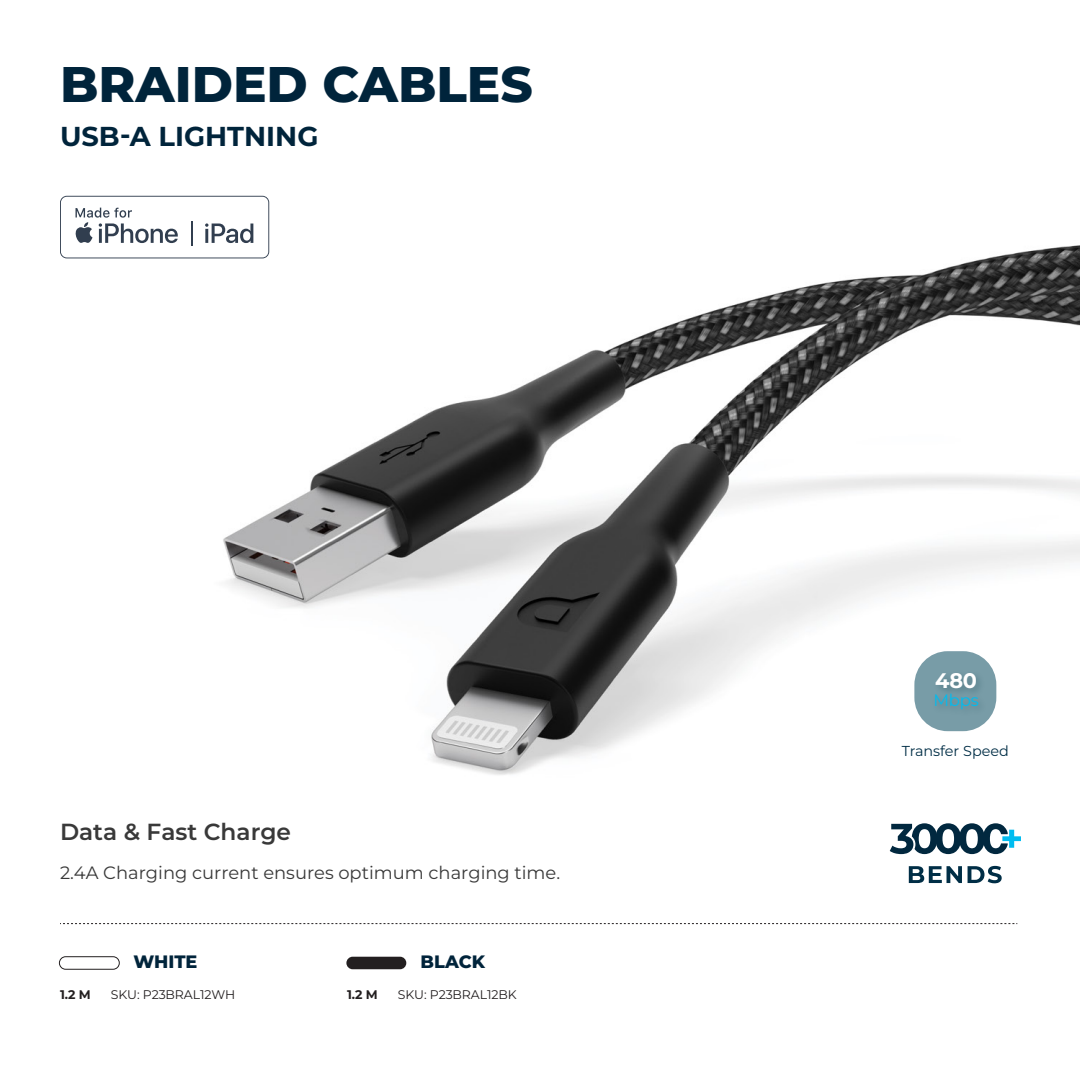
<style>
.page{position:relative;width:1080px;height:1080px;background:#fff}
.page>*{position:absolute;margin:0;border:0;box-sizing:border-box;transform-origin:0 0}
.t1{font:800 50px "Montserrat";color:#00243b}
.t2{font:700 27.3px "Montserrat";color:#00243b}
.t3{font:600 23.3px "Montserrat";color:#393939}
.t4{font:700 21.1px "Montserrat";color:#fff}
.t5{font:17.9px "Montserrat";color:#393939}
.t6{font:800 17.9px "Montserrat";color:#00243b}
.t7{font:16.6px "Montserrat";color:#00bcf0}
.t8{font:14.4px "Montserrat";color:#002e46}
.t9{font:12.5px "Montserrat";letter-spacing:-.005em;color:#231f20}
.t10{font:700 12.5px "Montserrat";color:#231f20}
</style>
<div class="page">
<img style="left:58px;top:195px;width:1022px;height:775px">
<svg style="left:60px;top:196px;width:209px;height:62px"></svg>
<svg style="left:890px;top:823px;width:131px;height:31px"></svg>
<svg style="left:909px;top:866px;width:53px;height:17px"></svg>
<svg style="left:968px;top:866px;width:34px;height:17px"></svg>
<div style="left:59px;top:957px;width:60px;height:12px;background:#fff;border-radius:6px"></div>
<div style="left:59px;top:956px;width:61px;height:14px;border:1px solid #231f20;border-radius:6px"></div>
<svg style="left:60px;top:923px;width:957px;height:1px"></svg>
<div style="left:346px;top:957px;width:60px;height:12px;background:#231f20;border-radius:6px"></div>
<svg style="left:914px;top:651px;width:82px;height:80px;background:#769aa5"></svg>
<h1 class="t1" style="left:60px;top:48px;width:474px">BRAIDED CABLES</h1>
<h2 class="t2" style="left:60px;top:117px;width:260px">USB-A LIGHTNING</h2>
<h3 class="t3" style="left:60px;top:816px;width:233px">Data &amp; Fast Charge</h3>
<p class="t5" style="left:60px;top:860px;width:502px">2.4A Charging current ensures optimum charging time.</p>
<p class="t6" style="left:134px;top:949px;width:65px">WHITE</p>
<p class="t10" style="left:60px;top:986px;width:32px">1.2 M</p>
<p class="t9" style="left:111px;top:986px;width:126px">SKU: P23BRAL12WH</p>
<p class="t6" style="left:421px;top:949px;width:66px">BLACK</p>
<p class="t10" style="left:347px;top:986px;width:32px">1.2 M</p>
<p class="t9" style="left:398px;top:986px;width:120px">SKU: P23BRAL12BK</p>
<p class="t4" style="left:935px;top:667px;width:43px">480</p>
<p class="t7" style="left:933px;top:689px;width:47px">Mbps</p>
<p class="t8" style="left:902px;top:741px;width:109px">Transfer Speed</p>
</div>
